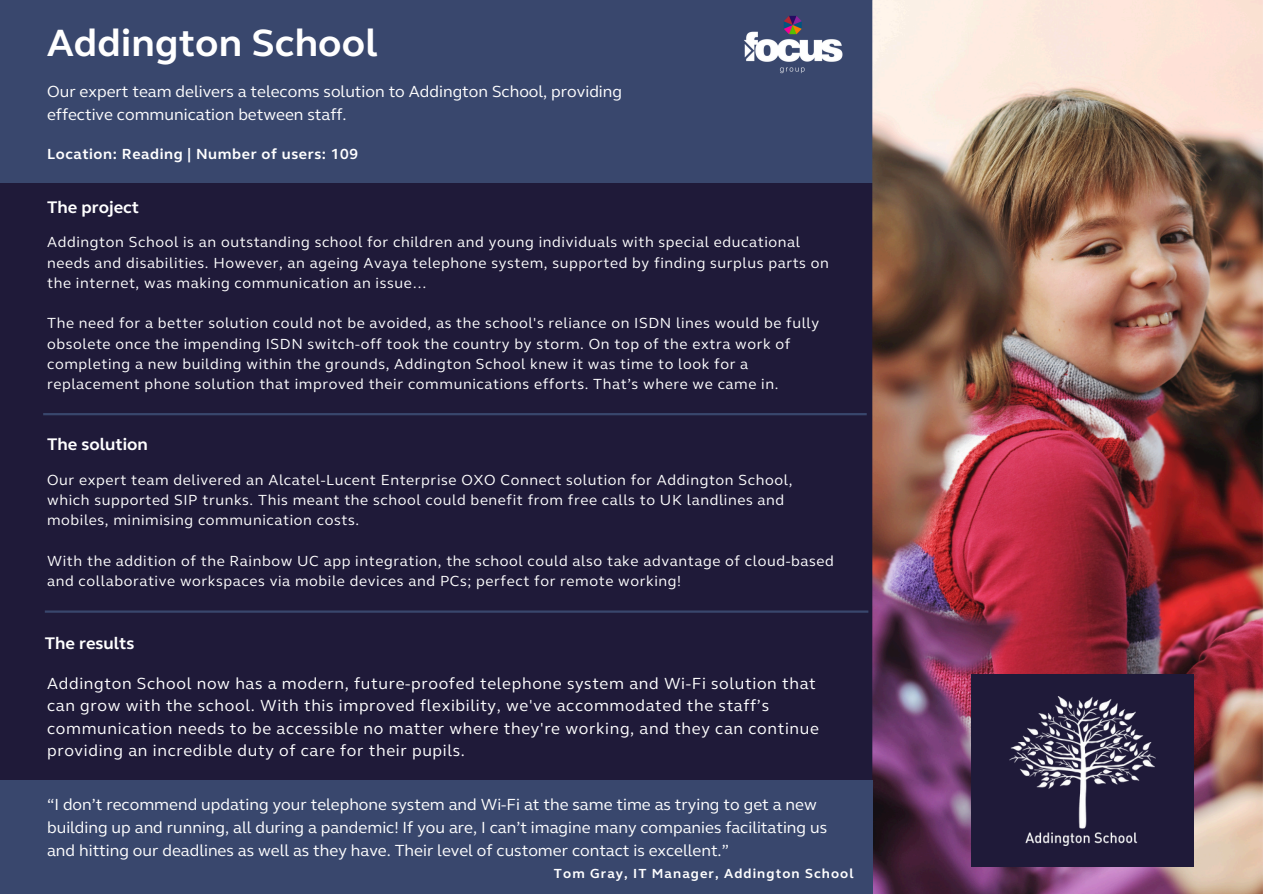
<style>
.page{position:relative;width:1263px;height:894px;background:#fff}
.page>*{position:absolute;margin:0;border:0;box-sizing:border-box;transform-origin:0 0}
.t1{font:700 39px "FS Elliot Web";letter-spacing:.005em;color:#fff}
.t2{font:700 17.25px "FS Elliot Web";color:#fff}
.t3{font:16.5px/22.5px "FS Elliot Web";color:#fff}
.t4{font:16.5px/22.5px "FS Elliot Web";letter-spacing:.04em;color:#fff}
.t5{font:15px/20.2px "FS Elliot Web";letter-spacing:.04em;color:#fff}
.t6{font:700 15px "FS Elliot Web";letter-spacing:.04em;color:#fff}
.t7{font:700 13.5px "FS Elliot Web";letter-spacing:.08em;color:#fff}
</style>
<div class="page">
<div style="left:0;top:106px;width:911px;height:787px;background:#1f1a39"></div>
<div style="left:0;top:0;width:913px;height:182px;background:#39476d"></div>
<hr style="left:43px;top:413px;width:824px;height:2px;background:#39476d">
<img style="left:872px;top:0;width:391px;height:893px">
<div style="left:972px;top:674px;width:222px;height:193px;background:#1f1a39"></div>
<img style="left:744px;top:16px;width:99px;height:58px">
<hr style="left:45px;top:610px;width:823px;height:2px;background:#39476d">
<div style="left:0;top:779px;width:872px;height:114px;background:#39476d"></div>
<img style="left:1010px;top:696px;width:146px;height:149px">
<h4 class="t1" style="left:47px;top:20px;width:332px">Addington School</h4>
<h3 class="t3" style="left:47px;top:80px;width:576px">Our expert team delivers a telecoms solution to Addington School, providing effective communication between staff.</h3>
<p class="t6" style="left:47px;top:145px;width:312px">Location: Reading | Number of users: 109</p>
<p class="t2" style="left:47px;top:196px;width:93px">The project</p>
<p class="t5" style="left:47px;top:232px;width:783px">Addington School is an outstanding school for children and young individuals with special educational needs and disabilities. However, an ageing Avaya telephone system, supported by finding surplus parts on the internet, was making communication an issue…</p>
<p class="t5" style="left:47px;top:313px;width:774px">The need for a better solution could not be avoided, as the school's reliance on ISDN lines would be fully obsolete once the impending ISDN switch-off took the country by storm. On top of the extra work of completing a new building within the grounds, Addington School knew it was time to look for a replacement phone solution that improved their communications efforts. That’s where we came in.</p>
<h2 class="t2" style="left:47px;top:434px;width:102px">The solution</h2>
<p class="t5" style="left:47px;top:469px;width:747px">Our expert team delivered an Alcatel-Lucent Enterprise OXO Connect solution for Addington School, which supported SIP trunks. This meant the school could benefit from free calls to UK landlines and mobiles, minimising communication costs.</p>
<p class="t5" style="left:47px;top:550px;width:788px">With the addition of the Rainbow UC app integration, the school could also take advantage of cloud-based and collaborative workspaces via mobile devices and PCs; perfect for remote working!</p>
<h2 class="t2" style="left:45px;top:632px;width:91px">The results</h2>
<p class="t4" style="left:47px;top:672px;width:773px">Addington School now has a modern, future-proofed telephone system and Wi-Fi solution that can grow with the school. With this improved flexibility, we've accommodated the staff’s communication needs to be accessible no matter where they're working, and they can continue providing an incredible duty of care for their pupils.</p>
<p class="t3" style="left:47px;top:793px;width:781px">“I don’t recommend updating your telephone system and Wi-Fi at the same time as trying to get a new building up and running, all during a pandemic! If you are, I can’t imagine many companies facilitating us and hitting our deadlines as well as they have. Their level of customer contact is excellent.”</p>
<p class="t7" style="left:554px;top:865px;width:301px">Tom Gray, IT Manager, Addington School</p>
</div>
